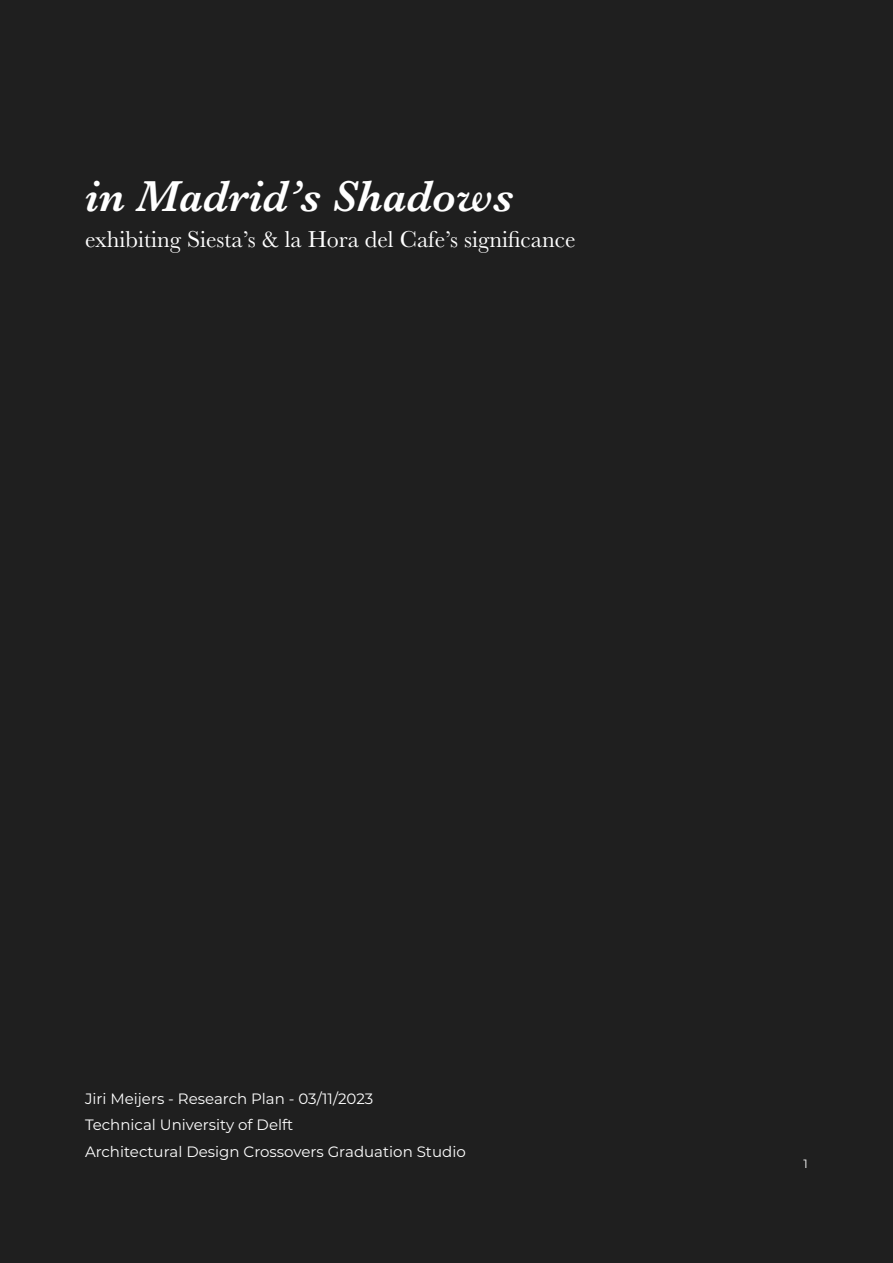
<style>
.page{position:relative;width:893px;height:1263px;background:#1f1f1f}
.page>*{position:absolute;margin:0;border:0;box-sizing:border-box;transform-origin:0 0}
.t1{font:italic 600 45px "Baskerville";color:#fff}
.t2{font:24px "Baskerville";color:#fff}
.t3{font:15px "Montserrat";color:#fff}
.t4{font:12px "Montserrat";color:#fff}
</style>
<div class="page">
<p class="t1" style="left:85px;top:166px;width:430px">in Madrid’s Shadows</p>
<p class="t2" style="left:85px;top:224px;width:492px">exhibiting Siesta’s &amp; la Hora del Cafe’s significance</p>
<p class="t3" style="left:85px;top:1088px;width:290px">Jiri Meijers - Research Plan - 03/11/2023</p>
<p class="t3" style="left:85px;top:1114px;width:210px">Technical University of Delft</p>
<p class="t3" style="left:85px;top:1141px;width:382px">Architectural Design Crossovers Graduation Studio</p>
<p class="t4" style="left:804px;top:1156px;width:6px">1</p>
</div>
